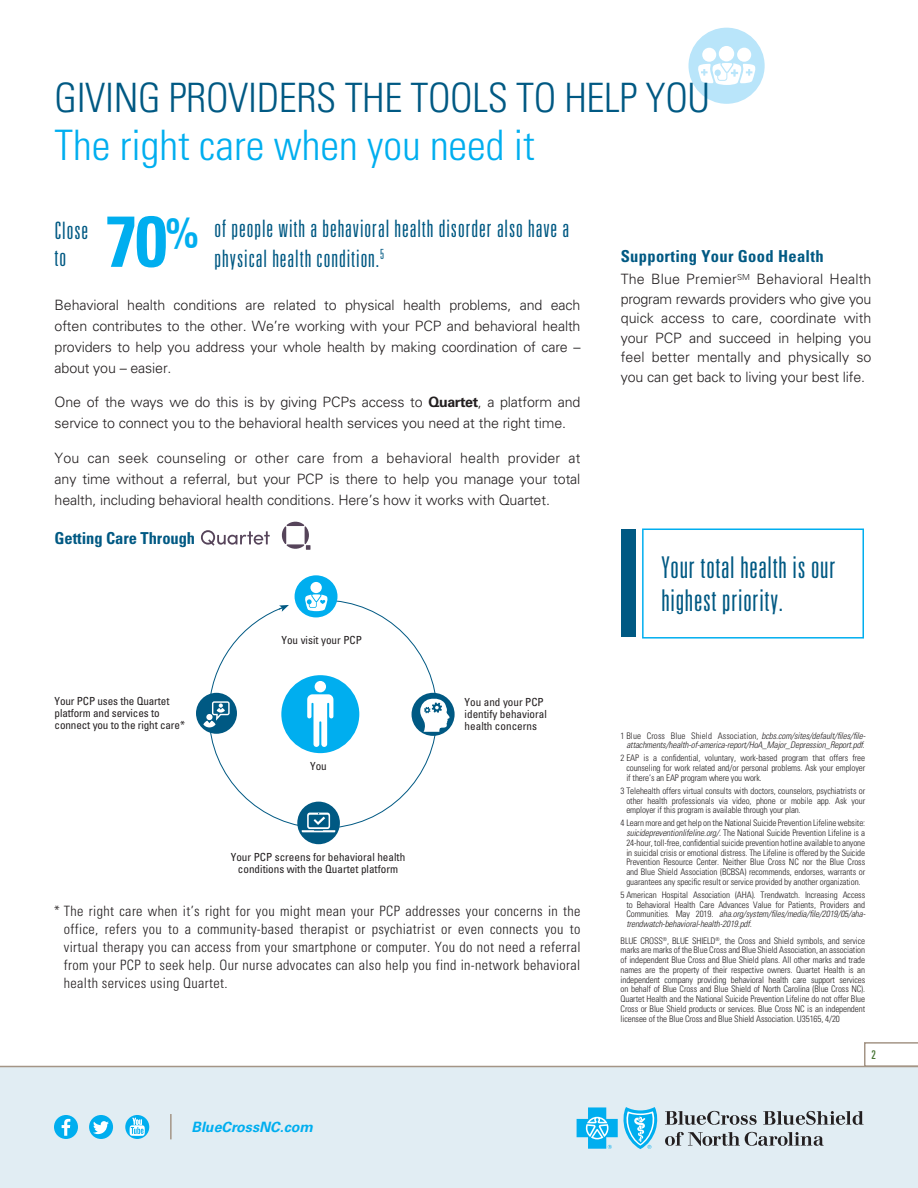
<style>
.page{position:relative;width:918px;height:1188px;background:#fff}
.page>*{position:absolute;margin:0;border:0;box-sizing:border-box;transform-origin:0 0}
.Call_Out_Quote{font:700 condensed 72px "Univers LT Std";color:#00aeef}
.Headline_2__cyan_upp{font:300 condensed 42px "Univers LT Std";color:#00aeef}
.Headline_1__all_uppe{font:300 condensed 40.5px "Univers LT Std";letter-spacing:-.01em;color:#005983}
.Call_Out_Quote-2{font:300 ultra-condensed 30px/33px "Univers LT Std";letter-spacing:.025em;color:#005983}
.Call_Out_Quote-3{font:300 ultra-condensed 24px/27px "Univers LT Std";letter-spacing:.04em;color:#005983}
.Body_Paragraph{font:700 condensed 16.5px "Univers LT Std";letter-spacing:.02em;color:#005983}
.Body_Paragraph-2{font:700 condensed 16.5px "Univers LT Std";letter-spacing:-.005em;color:#005983}
.Body_Paragraph-3{font:300 14.25px/21px "Univers LT Std";letter-spacing:-.01em;color:#231f20;text-align:justify}
.Body_Paragraph-4{font:300 condensed 14.25px/18px "Univers LT Std";letter-spacing:.025em;color:#231f20;text-align:justify}
.t1{font:italic 700 14.25px "Univers LT Std";color:#00aeef}
.t2{font:ultra-condensed 12px "Univers LT Std";color:#487636}
.Body_Paragraph-5{font:condensed 11.1px/12px "Univers LT Std";color:#231f20}
.FNs___Legal{font:300 condensed 9px/9.8px "Univers LT Std";letter-spacing:-.01em;color:#231f20;text-align:justify}
.FNs___Legal-2{font:italic 300 condensed 9px/9.8px "Univers LT Std";letter-spacing:-.01em;color:#231f20;text-align:center}
.s1{font-weight:700}
.s2{font-style:normal}
.s3{font-style:italic}
</style>
<div class="page">
<svg style="left:208px;top:600px;width:228px;height:229px"></svg>
<svg style="left:412px;top:693px;width:43px;height:43px"></svg>
<div style="left:297px;top:802px;width:43px;height:42px;background:#005983;border-radius:50%"></div>
<svg style="left:302px;top:813px;width:33px;height:19px"></svg>
<div style="left:281px;top:675px;width:78px;height:78px;background:#00aeef;border-radius:50%"></div>
<div style="left:315px;top:681px;width:11px;height:11px;background:#fff;border-radius:50%"></div>
<svg style="left:307px;top:694px;width:26px;height:53px"></svg>
<svg style="left:278px;top:605px;width:11px;height:7px"></svg>
<div style="left:196px;top:693px;width:41px;height:41px;background:#005983;border-radius:50%"></div>
<svg style="left:203px;top:701px;width:27px;height:26px"></svg>
<div style="left:0;top:1066px;width:918px;height:122px;background:#e1edf3"></div>
<hr style="left:0;top:1066px;width:918px;height:1px;background:#a49586">
<svg style="left:665px;top:1111px;width:92px;height:14px"></svg>
<svg style="left:763px;top:1111px;width:101px;height:14px"></svg>
<svg style="left:665px;top:1132px;width:159px;height:14px"></svg>
<svg style="left:577px;top:1107px;width:81px;height:42px"></svg>
<hr style="left:170px;top:1114px;width:2px;height:25px;background:#a49586">
<div style="left:89px;top:1115px;width:24px;height:24px;background:#00aeef;border-radius:50%"></div>
<svg style="left:93px;top:1121px;width:16px;height:13px"></svg>
<div style="left:54px;top:1115px;width:24px;height:24px;background:#00aeef;border-radius:50%"></div>
<svg style="left:62px;top:1119px;width:8px;height:17px"></svg>
<svg style="left:125px;top:1115px;width:24px;height:24px"></svg>
<svg style="left:130px;top:1118px;width:15px;height:18px"></svg>
<svg style="left:864px;top:1042px;width:54px;height:24px"></svg>
<div style="left:689px;top:28px;width:76px;height:76px;background:#b9e5fa;border-radius:50%"></div>
<div style="left:719px;top:46px;width:15px;height:15px;background:#fff;border-radius:50%"></div>
<div style="left:737px;top:48px;width:14px;height:14px;background:#fff;border-radius:50%"></div>
<div style="left:702px;top:48px;width:14px;height:14px;background:#fff;border-radius:50%"></div>
<svg style="left:698px;top:63px;width:58px;height:22px"></svg>
<div style="left:642px;top:529px;width:222px;height:110px;background:#fff;border:2px solid #00aeef"></div>
<div style="left:621px;top:529px;width:15px;height:107px;background:#005983"></div>
<svg style="left:295px;top:575px;width:43px;height:42px"></svg>
<svg style="left:201px;top:530px;width:69px;height:16px"></svg>
<svg style="left:281px;top:522px;width:29px;height:28px"></svg>
<h1 class="Headline_1__all_uppe" style="left:55px;top:74px;width:657px">GIVING PROVIDERS THE TOOLS TO HELP YOU</h1>
<h2 class="Headline_2__cyan_upp" style="left:55px;top:120px;width:482px">The right care when you need it</h2>
<p class="Call_Out_Quote-3" style="left:55px;top:217px;width:35px">Close to</p>
<p class="Call_Out_Quote" style="left:105px;top:197px;width:95px">70<sup>%</sup></p>
<p class="Call_Out_Quote-3" style="left:215px;top:215px;width:356px">of people with a behavioral health disorder also have a</p>
<p class="Call_Out_Quote-3" style="left:215px;top:245px;width:171px">physical health condition.<sup>5</sup></p>
<p class="Body_Paragraph-3" style="left:55px;top:294px;width:527px">Behavioral health conditions are related to physical health problems, and each often contributes to the other. We’re working with your PCP and behavioral health providers to help you address your whole health by making coordination of care – about you – easier.</p>
<p class="Body_Paragraph-3" style="left:55px;top:392px;width:527px">One of the ways we do this is by giving PCPs access to <span class="s1">Quartet</span>, a platform and service to connect you to the behavioral health services you need at the right time.</p>
<p class="Body_Paragraph-3" style="left:55px;top:447px;width:527px">You can seek counseling or other care from a behavioral health provider at any time without a referral, but your PCP is there to help you manage your total health, including behavioral health conditions. Here’s how it works with Quartet.</p>
<p class="Body_Paragraph-2" style="left:55px;top:528px;width:142px">Getting Care Through</p>
<p class="Body_Paragraph-5" style="left:55px;top:695px;width:132px">Your PCP uses the Quartet platform and services to connect you to the right care*</p>
<p class="Body_Paragraph-5" style="left:282px;top:633px;width:82px">You visit your PCP</p>
<p class="Body_Paragraph-5" style="left:310px;top:760px;width:18px">You</p>
<p class="Body_Paragraph-5" style="left:231px;top:851px;width:176px;text-align:center">Your PCP screens for behavioral health conditions with the Quartet platform</p>
<p class="Body_Paragraph-5" style="left:465px;top:696px;width:84px">You and your PCP identify behavioral health concerns</p>
<p class="Body_Paragraph-4" style="left:64px;top:902px;width:518px;text-indent:-10px">* The right care when it’s right for you might mean your PCP addresses your concerns in the office, refers you to a community-based therapist or psychiatrist or even connects you to virtual therapy you can access from your smartphone or computer. You do not need a referral from your PCP to seek help. Our nurse advocates can also help you find in-network behavioral health services using Quartet.</p>
<p class="t1" style="left:191px;top:1119px;width:123px">BlueCrossNC.com</p>
<p class="Body_Paragraph" style="left:621px;top:246px;width:204px">Supporting Your Good Health</p>
<p class="Body_Paragraph-3" style="left:621px;top:270px;width:252px;line-height:19.5px">The Blue Premier<sup>SM</sup> Behavioral Health program rewards providers who give you quick access to care, coordinate with your PCP and succeed in helping you feel better mentally and physically so you can get back to living your best life.</p>
<p class="Call_Out_Quote-2" style="left:662px;top:551px;width:175px">Your total health is our highest priority.</p>
<p class="FNs___Legal-2" style="left:621px;top:731px;width:246px"><span class="s2">1 Blue Cross Blue Shield Association,</span> bcbs.com/sites/default/files/file&shy;attachments/health-of-america-report/HoA_Major_Depression_Report.pdf<span class="s2">.</span></p>
<p class="FNs___Legal" style="left:626px;top:753px;width:240px;text-indent:-6px">2 EAP is a confidential, voluntary, work-based program that offers free counseling for work related and/or personal problems. Ask your employer if there’s an EAP program where you work.</p>
<p class="FNs___Legal" style="left:626px;top:786px;width:240px;text-indent:-6px">3 Telehealth offers virtual consults with doctors, counselors, psychiatrists or other health professionals via video, phone or mobile app. Ask your employer if this program is available through your plan.</p>
<p class="FNs___Legal" style="left:626px;top:818px;width:240px;text-indent:-6px">4 Learn more and get help on the National Suicide Prevention Lifeline website: <span class="s3">suicidepreventionlifeline.org/</span>. The National Suicide Prevention Lifeline is a 24-hour, toll-free, confidential suicide prevention hotline available to anyone in suicidal crisis or emotional distress. The Lifeline is offered by the Suicide Prevention Resource Center. Neither Blue Cross NC nor the Blue Cross and Blue Shield Association (BCBSA) recommends, endorses, warrants or guarantees any specific result or service provided by another organization.</p>
<p class="FNs___Legal" style="left:626px;top:890px;width:241px;text-indent:-6px">5 American Hospital Association (AHA). Trendwatch. Increasing Access to Behavioral Health Care Advances Value for Patients, Providers and Communities. May 2019. <span class="s3">aha.org/system/files/media/file/2019/05/aha&shy;trendwatch-behavioral-health-2019.pdf.</span></p>
<p class="FNs___Legal" style="left:621px;top:936px;width:246px">BLUE CROSS<sup>®</sup>, BLUE SHIELD<sup>®</sup>, the Cross and Shield symbols, and service marks are marks of the Blue Cross and Blue Shield Association, an association of independent Blue Cross and Blue Shield plans. All other marks and trade names are the property of their respective owners. Quartet Health is an independent company providing behavioral health care support services on behalf of Blue Cross and Blue Shield of North Carolina (Blue Cross NC).<br>Quartet Health and the National Suicide Prevention Lifeline do not offer Blue Cross or Blue Shield products or services. Blue Cross NC is an independent licensee of the Blue Cross and Blue Shield Association. U35165, 4/20</p>
<p class="t2" style="left:872px;top:1048px;width:6px">2</p>
</div>
